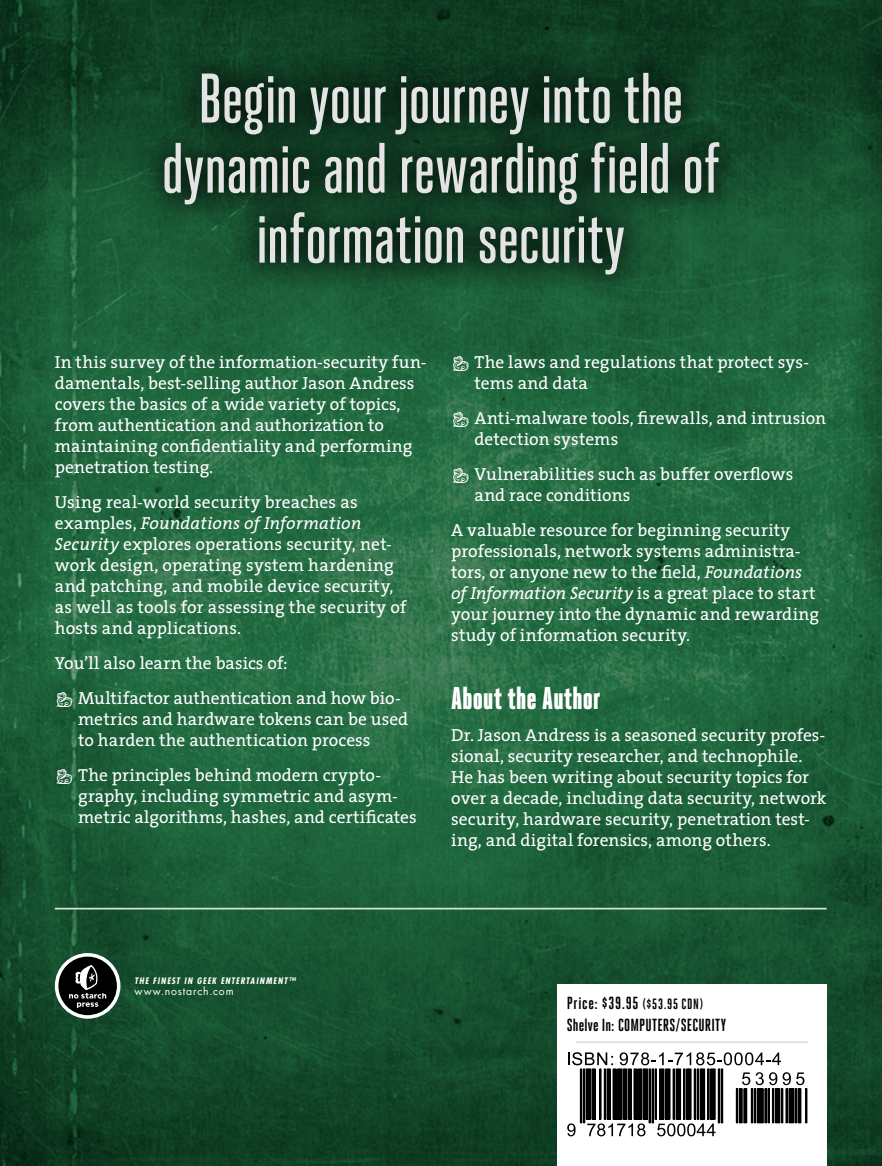
<style>
.page{position:relative;width:882px;height:1166px;background:#fff}
.page>*{position:absolute;margin:0;border:0;box-sizing:border-box;transform-origin:0 0}
.Headline{font:500 70px/70px "Heroic Condensed";letter-spacing:-.02em;color:#e4e4e4;text-align:center}
.ABOUT_THE_AUTHOR{font:900 31.5px "Heroic Condensed";color:#fff}
.BCC_Body{font:17.5px/21px "The Serif";letter-spacing:.005em;color:#fff}
.BCC_BulletA{font:17.5px/21px "The Serif";color:#fff}
.Simple_Paragraph_-_T{font:700 17.5px "Heroic Condensed";letter-spacing:.015em;color:#000}
.Simple_Paragraph_-_T-2{font:700 17.5px "Heroic Condensed";letter-spacing:.04em;color:#000}
.t1{font:10.5px "Futura";letter-spacing:.08em;color:#fff}
.t2{font:italic 700 condensed 8.75px "Futura";letter-spacing:.13em;color:#fff}
.s1{font-style:italic}
.s2{font-size:14.88px}
</style>
<div class="page">
<img style="left:0;top:0;width:882px;height:1166px">
<div style="left:130px;top:40px;width:622px;height:267px;background:#000;opacity:.6"></div>
<hr style="left:55px;top:907px;width:772px;height:2px;background:#d3e4d5">
<div style="left:839px;top:0;width:43px;height:648px;background:#000;opacity:.75"></div>
<div style="left:557px;top:985px;width:270px;height:181px;background:#fff"></div>
<hr style="left:576px;top:1041px;width:232px;height:2px;background:#d3e4d5">
<div style="left:580px;top:1068px;width:2px;height:54px;border:1px solid #000"></div>
<div style="left:583px;top:1068px;width:2px;height:54px;border:1px solid #000"></div>
<div style="left:586px;top:1068px;width:5px;height:51px;background:#000"></div>
<div style="left:592px;top:1068px;width:3px;height:51px;border:1px solid #000"></div>
<div style="left:600px;top:1068px;width:1px;height:51px;border:1px solid #000"></div>
<div style="left:604px;top:1068px;width:2px;height:51px;border:1px solid #000"></div>
<div style="left:607px;top:1068px;width:3px;height:51px;border:1px solid #000"></div>
<div style="left:613px;top:1068px;width:3px;height:51px;border:1px solid #000"></div>
<div style="left:618px;top:1068px;width:4px;height:51px;border:1px solid #000"></div>
<div style="left:623px;top:1068px;width:4px;height:51px;border:1px solid #000"></div>
<div style="left:628px;top:1068px;width:3px;height:51px;border:1px solid #000"></div>
<div style="left:634px;top:1068px;width:3px;height:51px;border:1px solid #000"></div>
<div style="left:638px;top:1068px;width:4px;height:51px;border:1px solid #000"></div>
<div style="left:643px;top:1068px;width:5px;height:51px;background:#000"></div>
<div style="left:649px;top:1068px;width:1px;height:54px;border:1px solid #000"></div>
<div style="left:652px;top:1068px;width:2px;height:54px;border:1px solid #000"></div>
<div style="left:655px;top:1068px;width:1px;height:51px;border:1px solid #000"></div>
<hr style="left:660px;top:1068px;width:4px;height:51px;background:#000">
<div style="left:659px;top:1068px;width:5px;height:51px;border:1px solid #000"></div>
<div style="left:666px;top:1068px;width:4px;height:51px;border:1px solid #000"></div>
<div style="left:673px;top:1068px;width:2px;height:51px;border:1px solid #000"></div>
<div style="left:676px;top:1068px;width:5px;height:51px;background:#000"></div>
<div style="left:684px;top:1068px;width:1px;height:51px;border:1px solid #000"></div>
<div style="left:687px;top:1068px;width:4px;height:51px;border:1px solid #000"></div>
<div style="left:694px;top:1068px;width:2px;height:51px;border:1px solid #000"></div>
<div style="left:697px;top:1068px;width:2px;height:51px;border:1px solid #000"></div>
<div style="left:700px;top:1068px;width:5px;height:51px;background:#000"></div>
<div style="left:708px;top:1068px;width:1px;height:51px;border:1px solid #000"></div>
<div style="left:711px;top:1068px;width:4px;height:51px;border:1px solid #000"></div>
<div style="left:718px;top:1068px;width:2px;height:54px;border:1px solid #000"></div>
<div style="left:721px;top:1068px;width:2px;height:54px;border:1px solid #000"></div>
<div style="left:736px;top:1088px;width:2px;height:34px;border:1px solid #000"></div>
<div style="left:739px;top:1088px;width:3px;height:34px;border:1px solid #000"></div>
<div style="left:744px;top:1088px;width:3px;height:34px;border:1px solid #000"></div>
<div style="left:751px;top:1088px;width:2px;height:34px;border:1px solid #000"></div>
<div style="left:754px;top:1088px;width:2px;height:34px;border:1px solid #000"></div>
<div style="left:757px;top:1088px;width:6px;height:34px;background:#000"></div>
<div style="left:765px;top:1088px;width:1px;height:34px;border:1px solid #000"></div>
<div style="left:768px;top:1088px;width:1px;height:34px;border:1px solid #000"></div>
<div style="left:772px;top:1088px;width:2px;height:34px;border:1px solid #000"></div>
<div style="left:775px;top:1088px;width:5px;height:34px;background:#000"></div>
<div style="left:781px;top:1088px;width:2px;height:34px;border:1px solid #000"></div>
<div style="left:786px;top:1088px;width:1px;height:34px;border:1px solid #000"></div>
<div style="left:789px;top:1088px;width:4px;height:34px;border:1px solid #000"></div>
<div style="left:795px;top:1088px;width:1px;height:34px;border:1px solid #000"></div>
<div style="left:798px;top:1088px;width:3px;height:34px;border:1px solid #000"></div>
<div style="left:805px;top:1088px;width:2px;height:34px;border:1px solid #000"></div>
<svg style="left:742px;top:1072px;width:35px;height:13px"></svg>
<svg style="left:783px;top:1072px;width:21px;height:13px"></svg>
<svg style="left:567px;top:1123px;width:9px;height:13px"></svg>
<svg style="left:587px;top:1123px;width:58px;height:13px"></svg>
<svg style="left:657px;top:1123px;width:59px;height:13px"></svg>
<svg style="left:568px;top:1052px;width:45px;height:13px"></svg>
<svg style="left:620px;top:1052px;width:161px;height:13px"></svg>
<div style="left:58px;top:956px;width:59px;height:59px;background:#000;border-radius:50%"></div>
<svg style="left:69px;top:965px;width:37px;height:43px"></svg>
<div style="left:55px;top:953px;width:65px;height:65px;border:4px solid #fff;border-radius:50%"></div>
<svg style="left:57px;top:692px;width:15px;height:15px"></svg>
<svg style="left:57px;top:769px;width:15px;height:15px"></svg>
<svg style="left:453px;top:356px;width:16px;height:15px"></svg>
<svg style="left:453px;top:412px;width:16px;height:15px"></svg>
<svg style="left:453px;top:468px;width:16px;height:15px"></svg>
<p class="Headline" style="left:161px;top:64px;width:561px">Begin your journey into the dynamic and rewarding field of information security</p>
<p class="BCC_Body" style="left:55px;top:351px;width:373px">In this survey of the information-security fun&shy;damentals, best-selling author Jason Andress covers the basics of a wide variety of topics, from authentication and authorization to maintaining confidentiality and performing penetration testing.</p>
<p class="BCC_Body" style="left:55px;top:491px;width:353px">Using real-world security breaches as examples, <span class="s1">Foundations of Information Security</span> explores operations security, net&shy;work design, operating system hardening and patching, and mobile device security, as well as tools for assessing the security of hosts and applications.</p>
<p class="BCC_Body" style="left:55px;top:652px;width:234px">You’ll also learn the basics of:</p>
<p class="BCC_BulletA" style="left:78px;top:687px;width:332px">Multifactor authentication and how bio&shy;metrics and hardware tokens can be used to harden the authentication process</p>
<p class="BCC_BulletA" style="left:78px;top:764px;width:340px">The principles behind modern crypto&shy;graphy, including symmetric and asym&shy;metric algorithms, hashes, and certificates</p>
<p class="BCC_BulletA" style="left:475px;top:351px;width:336px">The laws and regulations that protect sys&shy;tems and data</p>
<p class="BCC_BulletA" style="left:475px;top:407px;width:353px">Anti-malware tools, firewalls, and intrusion detection systems</p>
<p class="BCC_BulletA" style="left:475px;top:463px;width:320px">Vulnerabilities such as buffer overflows and race conditions</p>
<p class="BCC_Body" style="left:451px;top:519px;width:370px">A valuable resource for beginning security professionals, network systems administra&shy;tors, or anyone new to the field, <span class="s1">Foundations of Information Security</span> is a great place to start your journey into the dynamic and rewarding study of information security.</p>
<p class="ABOUT_THE_AUTHOR" style="left:451px;top:680px;width:151px">About the Author</p>
<p class="BCC_Body" style="left:451px;top:724px;width:377px">Dr. Jason Andress is a seasoned security profes&shy;sional, security researcher, and technophile.<br>He has been writing about security topics for over a decade, including data security, network security, hardware security, penetration test&shy;ing, and digital forensics, among others.</p>
<p class="t2" style="left:135px;top:975px;width:162px">THE FINEST IN GEEK ENTERTAINMENT™</p>
<p class="t1" style="left:135px;top:984px;width:101px">www.nostarch.com</p>
<p class="Simple_Paragraph_-_T-2" style="left:567px;top:993px;width:138px">Price: $39.95 <span class="s2">($53.95 CDN)</span></p>
<p class="Simple_Paragraph_-_T" style="left:567px;top:1015px;width:161px">Shelve In: COMPUTERS/SECURITY</p>
</div>
